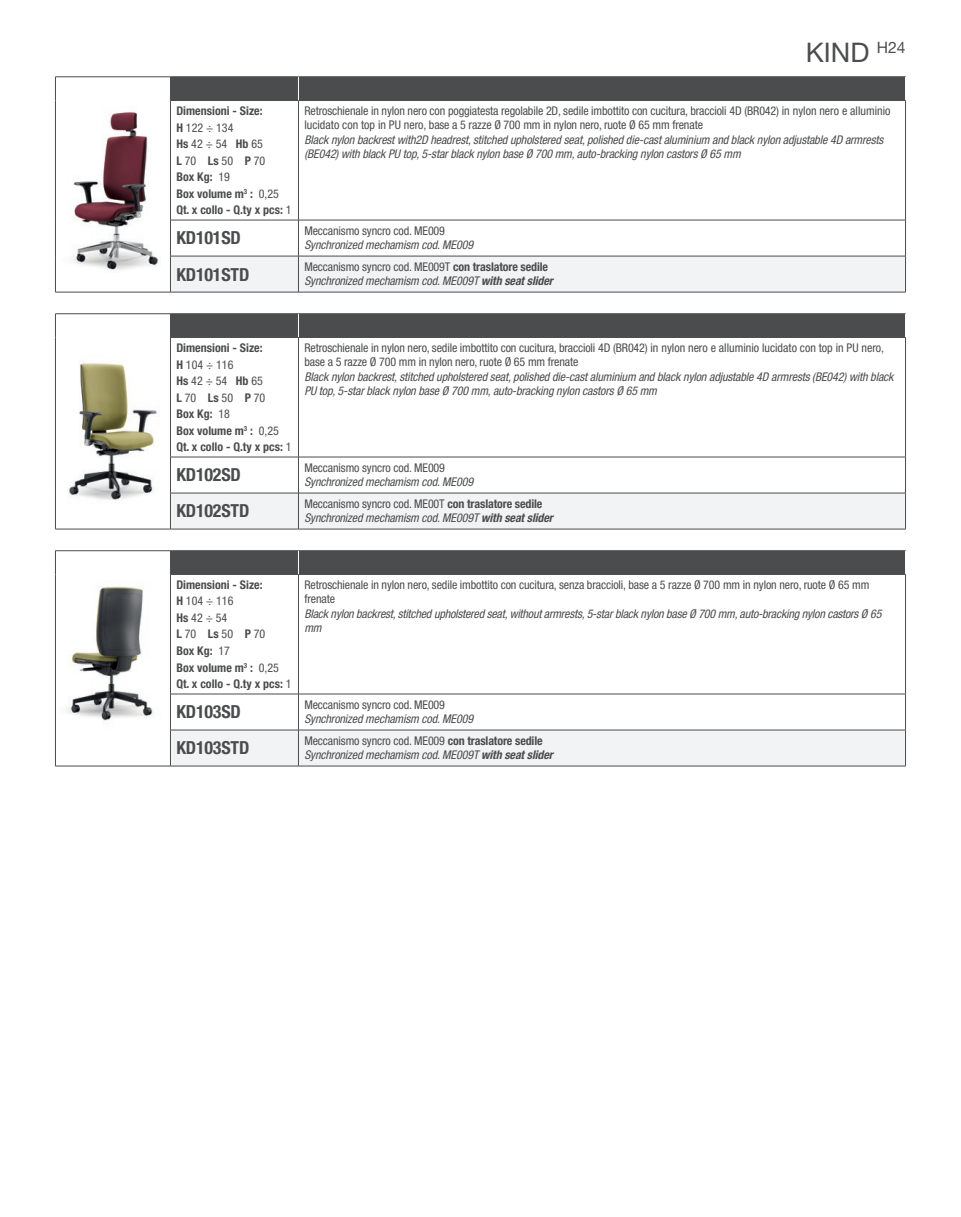
<style>
.page{position:relative;width:961px;height:1217px;background:#fff}
.page>*{position:absolute;margin:0;border:0;box-sizing:border-box;transform-origin:0 0}
.t1{font:27px "Helvetica Neue LT Std";color:#4b4c4d}
.t2{font:700 condensed 18px "Helvetica Neue LT Std";letter-spacing:-.01em;color:#4b4c4d}
.t3{font:italic condensed 12px/14.4px "Helvetica Neue LT Std";letter-spacing:-.01em;color:#4b4c4d}
.t4{font:condensed 12px/14.4px "Helvetica Neue LT Std";letter-spacing:-.01em;color:#4b4c4d}
.t5{font:700 condensed 12px/16.5px "Helvetica Neue LT Std";color:#4b4c4d}
.s1{font-weight:400}
.s2{font-style:normal}
.s3{font-weight:700;font-style:normal}
.s4{font-weight:700}
</style>
<div class="page">
<svg style="left:56px;top:77px;width:849px;height:215px"></svg>
<div style="left:171px;top:257px;width:734px;height:35px;background:#f2f3f4"></div>
<hr style="left:170px;top:76px;width:128px;height:1px;background:#4b4c4d">
<hr style="left:170px;top:100px;width:128px;height:1px;background:#4b4c4d">
<hr style="left:170px;top:220px;width:128px;height:1px;background:#4b4c4d">
<hr style="left:170px;top:256px;width:128px;height:1px;background:#4b4c4d">
<hr style="left:55px;top:292px;width:115px;height:1px;background:#4b4c4d">
<hr style="left:170px;top:292px;width:128px;height:1px;background:#4b4c4d">
<hr style="left:55px;top:76px;width:115px;height:1px;background:#4b4c4d">
<svg style="left:55px;top:77px;width:1px;height:23px"></svg>
<hr style="left:55px;top:100px;width:1px;height:120px;background:#4b4c4d">
<hr style="left:170px;top:101px;width:1px;height:119px;background:#4b4c4d">
<hr style="left:55px;top:220px;width:1px;height:36px;background:#4b4c4d">
<hr style="left:170px;top:220px;width:1px;height:36px;background:#4b4c4d">
<hr style="left:55px;top:256px;width:1px;height:36px;background:#4b4c4d">
<hr style="left:170px;top:256px;width:1px;height:36px;background:#4b4c4d">
<hr style="left:298px;top:76px;width:608px;height:1px;background:#4b4c4d">
<div style="left:170px;top:77px;width:735px;height:23px;background:#4b4c4d"></div>
<hr style="left:298px;top:100px;width:608px;height:1px;background:#4b4c4d">
<hr style="left:298px;top:101px;width:1px;height:119px;background:#4b4c4d">
<hr style="left:905px;top:101px;width:1px;height:119px;background:#4b4c4d">
<hr style="left:298px;top:220px;width:608px;height:1px;background:#4b4c4d">
<hr style="left:298px;top:220px;width:1px;height:36px;background:#4b4c4d">
<hr style="left:905px;top:220px;width:1px;height:36px;background:#4b4c4d">
<hr style="left:298px;top:256px;width:608px;height:1px;background:#4b4c4d">
<hr style="left:298px;top:256px;width:1px;height:36px;background:#4b4c4d">
<hr style="left:905px;top:256px;width:1px;height:36px;background:#4b4c4d">
<hr style="left:298px;top:292px;width:608px;height:1px;background:#4b4c4d">
<svg style="left:56px;top:314px;width:849px;height:144px"></svg>
<div style="left:171px;top:493px;width:734px;height:35px;background:#f2f3f4"></div>
<hr style="left:170px;top:313px;width:128px;height:1px;background:#4b4c4d">
<hr style="left:170px;top:337px;width:128px;height:1px;background:#4b4c4d">
<hr style="left:170px;top:456px;width:128px;height:1px;background:#4b4c4d">
<hr style="left:170px;top:492px;width:128px;height:1px;background:#4b4c4d">
<hr style="left:55px;top:528px;width:115px;height:1px;background:#4b4c4d">
<hr style="left:170px;top:528px;width:128px;height:1px;background:#4b4c4d">
<hr style="left:55px;top:313px;width:115px;height:1px;background:#4b4c4d">
<svg style="left:55px;top:314px;width:1px;height:23px"></svg>
<hr style="left:55px;top:337px;width:1px;height:120px;background:#4b4c4d">
<hr style="left:170px;top:337px;width:1px;height:119px;background:#4b4c4d">
<hr style="left:55px;top:457px;width:1px;height:36px;background:#4b4c4d">
<hr style="left:170px;top:457px;width:1px;height:35px;background:#4b4c4d">
<hr style="left:55px;top:493px;width:1px;height:35px;background:#4b4c4d">
<hr style="left:170px;top:493px;width:1px;height:35px;background:#4b4c4d">
<hr style="left:298px;top:313px;width:608px;height:1px;background:#4b4c4d">
<div style="left:170px;top:314px;width:735px;height:23px;background:#4b4c4d"></div>
<hr style="left:298px;top:337px;width:608px;height:1px;background:#4b4c4d">
<hr style="left:298px;top:337px;width:1px;height:119px;background:#4b4c4d">
<hr style="left:905px;top:337px;width:1px;height:119px;background:#4b4c4d">
<hr style="left:298px;top:456px;width:608px;height:1px;background:#4b4c4d">
<hr style="left:298px;top:457px;width:1px;height:35px;background:#4b4c4d">
<hr style="left:905px;top:457px;width:1px;height:35px;background:#4b4c4d">
<hr style="left:298px;top:492px;width:608px;height:1px;background:#4b4c4d">
<hr style="left:298px;top:493px;width:1px;height:35px;background:#4b4c4d">
<hr style="left:905px;top:493px;width:1px;height:35px;background:#4b4c4d">
<hr style="left:298px;top:528px;width:608px;height:1px;background:#4b4c4d">
<svg style="left:56px;top:551px;width:849px;height:144px"></svg>
<div style="left:171px;top:730px;width:734px;height:35px;background:#f2f3f4"></div>
<hr style="left:170px;top:574px;width:128px;height:1px;background:#4b4c4d">
<hr style="left:170px;top:693px;width:128px;height:1px;background:#4b4c4d">
<hr style="left:170px;top:729px;width:128px;height:1px;background:#4b4c4d">
<hr style="left:55px;top:765px;width:115px;height:1px;background:#4b4c4d">
<hr style="left:170px;top:765px;width:128px;height:1px;background:#4b4c4d">
<hr style="left:55px;top:550px;width:115px;height:1px;background:#4b4c4d">
<svg style="left:55px;top:550px;width:1px;height:24px"></svg>
<hr style="left:55px;top:574px;width:1px;height:119px;background:#4b4c4d">
<hr style="left:170px;top:574px;width:1px;height:119px;background:#4b4c4d">
<hr style="left:55px;top:693px;width:1px;height:36px;background:#4b4c4d">
<hr style="left:170px;top:694px;width:1px;height:35px;background:#4b4c4d">
<hr style="left:55px;top:729px;width:1px;height:36px;background:#4b4c4d">
<hr style="left:170px;top:730px;width:1px;height:35px;background:#4b4c4d">
<div style="left:170px;top:550px;width:736px;height:24px;background:#4b4c4d"></div>
<hr style="left:298px;top:574px;width:608px;height:1px;background:#4b4c4d">
<hr style="left:298px;top:574px;width:1px;height:119px;background:#4b4c4d">
<hr style="left:905px;top:574px;width:1px;height:119px;background:#4b4c4d">
<hr style="left:298px;top:693px;width:608px;height:1px;background:#4b4c4d">
<hr style="left:298px;top:694px;width:1px;height:35px;background:#4b4c4d">
<hr style="left:905px;top:694px;width:1px;height:35px;background:#4b4c4d">
<hr style="left:298px;top:729px;width:608px;height:1px;background:#4b4c4d">
<hr style="left:298px;top:730px;width:1px;height:35px;background:#4b4c4d">
<hr style="left:905px;top:730px;width:1px;height:35px;background:#4b4c4d">
<hr style="left:298px;top:765px;width:608px;height:1px;background:#4b4c4d">
<img style="left:58px;top:96px;width:108px;height:176px">
<img style="left:58px;top:333px;width:108px;height:167px">
<img style="left:58px;top:570px;width:108px;height:151px">
<h1 class="t1" style="left:806px;top:36px;width:101px">KIND <sup>H24</sup></h1>
<p class="t5" style="left:176px;top:102px;width:117px">Dimensioni - Size:<br>H <span class="s1">122 ÷ 134<br></span>Hs <span class="s1">42 ÷ 54</span> Hb <span class="s1">65<br></span>L <span class="s1">70</span> Ls <span class="s1">50</span> P <span class="s1">70<br></span>Box Kg: <span class="s1">19<br></span>Box volume m<sup>3</sup> : <span class="s1">0,25<br></span>Qt. x collo - Q.ty x pcs: <span class="s1">1</span></p>
<p class="t4" style="left:304px;top:103px;width:588px">Retroschienale in nylon nero con poggiatesta regolabile 2D, sedile imbottito con cucitura, braccioli 4D (BR042) in nylon nero e alluminio lucidato con top in PU nero, base a 5 razze Ø 700 mm in nylon nero, ruote Ø 65 mm frenate</p>
<p class="t3" style="left:304px;top:133px;width:581px">Black nylon backrest with2D headrest, stitched upholstered seat, polished die-cast aluminium and black nylon adjustable 4D armrests (BE042) with black PU top, 5-star black nylon base Ø 700 mm, auto-bracking nylon castors Ø 65 mm</p>
<h2 class="t2" style="left:176px;top:227px;width:66px">KD101SD</h2>
<p class="t4" style="left:304px;top:223px;width:142px">Meccanismo syncro cod. ME009</p>
<p class="t3" style="left:304px;top:238px;width:170px">Synchronized mechamism cod. ME009</p>
<h2 class="t2" style="left:176px;top:263px;width:74px">KD101STD</h2>
<p class="t3" style="left:304px;top:259px;width:250px"><span class="s2">Meccanismo syncro cod. ME009T</span> <span class="s3">con traslatore sedile<br></span>Synchronized mechamism cod. ME009T <span class="s4">with seat slider</span></p>
<p class="t5" style="left:176px;top:339px;width:117px">Dimensioni - Size:<br>H <span class="s1">104 ÷ 116<br></span>Hs <span class="s1">42 ÷ 54</span> Hb <span class="s1">65<br></span>L <span class="s1">70</span> Ls <span class="s1">50</span> P <span class="s1">70<br></span>Box Kg: <span class="s1">18<br></span>Box volume m<sup>3</sup> : <span class="s1">0,25<br></span>Qt. x collo - Q.ty x pcs: <span class="s1">1</span></p>
<p class="t4" style="left:304px;top:340px;width:581px">Retroschienale in nylon nero, sedile imbottito con cucitura, braccioli 4D (BR042) in nylon nero e alluminio lucidato con top in PU nero, base a 5 razze Ø 700 mm in nylon nero, ruote Ø 65 mm frenate</p>
<p class="t3" style="left:304px;top:369px;width:591px">Black nylon backrest, stitched upholstered seat, polished die-cast aluminium and black nylon adjustable 4D armrests (BE042) with black<br>PU top, 5-star black nylon base Ø 700 mm, auto-bracking nylon castors Ø 65 mm</p>
<h2 class="t2" style="left:176px;top:464px;width:66px">KD102SD</h2>
<p class="t4" style="left:304px;top:460px;width:142px">Meccanismo syncro cod. ME009</p>
<p class="t3" style="left:304px;top:474px;width:170px">Synchronized mechamism cod. ME009</p>
<h2 class="t2" style="left:176px;top:500px;width:74px">KD102STD</h2>
<p class="t3" style="left:304px;top:496px;width:250px"><span class="s2">Meccanismo syncro cod. ME00T</span> <span class="s3">con traslatore sedile<br></span>Synchronized mechamism cod. ME009T <span class="s4">with seat slider</span></p>
<p class="t5" style="left:176px;top:576px;width:117px">Dimensioni - Size:<br>H <span class="s1">104 ÷ 116<br></span>Hs <span class="s1">42 ÷ 54<br></span>L <span class="s1">70</span> Ls <span class="s1">50</span> P <span class="s1">70<br></span>Box Kg: <span class="s1">17<br></span>Box volume m<sup>3</sup> : <span class="s1">0,25<br></span>Qt. x collo - Q.ty x pcs: <span class="s1">1</span></p>
<p class="t4" style="left:304px;top:577px;width:566px">Retroschienale in nylon nero, sedile imbottito con cucitura, senza braccioli, base a 5 razze Ø 700 mm in nylon nero, ruote Ø 65 mm frenate</p>
<p class="t3" style="left:304px;top:606px;width:579px">Black nylon backrest, stitched upholstered seat, without armrests, 5-star black nylon base Ø 700 mm, auto-bracking nylon castors Ø 65 mm</p>
<h2 class="t2" style="left:176px;top:701px;width:66px">KD103SD</h2>
<p class="t4" style="left:304px;top:696px;width:142px">Meccanismo syncro cod. ME009</p>
<p class="t3" style="left:304px;top:711px;width:170px">Synchronized mechamism cod. ME009</p>
<h2 class="t2" style="left:176px;top:737px;width:74px">KD103STD</h2>
<p class="t3" style="left:304px;top:733px;width:250px"><span class="s2">Meccanismo syncro cod. ME009</span> <span class="s3">con traslatore sedile<br></span>Synchronized mechamism cod. ME009T <span class="s4">with seat slider</span></p>
</div>
